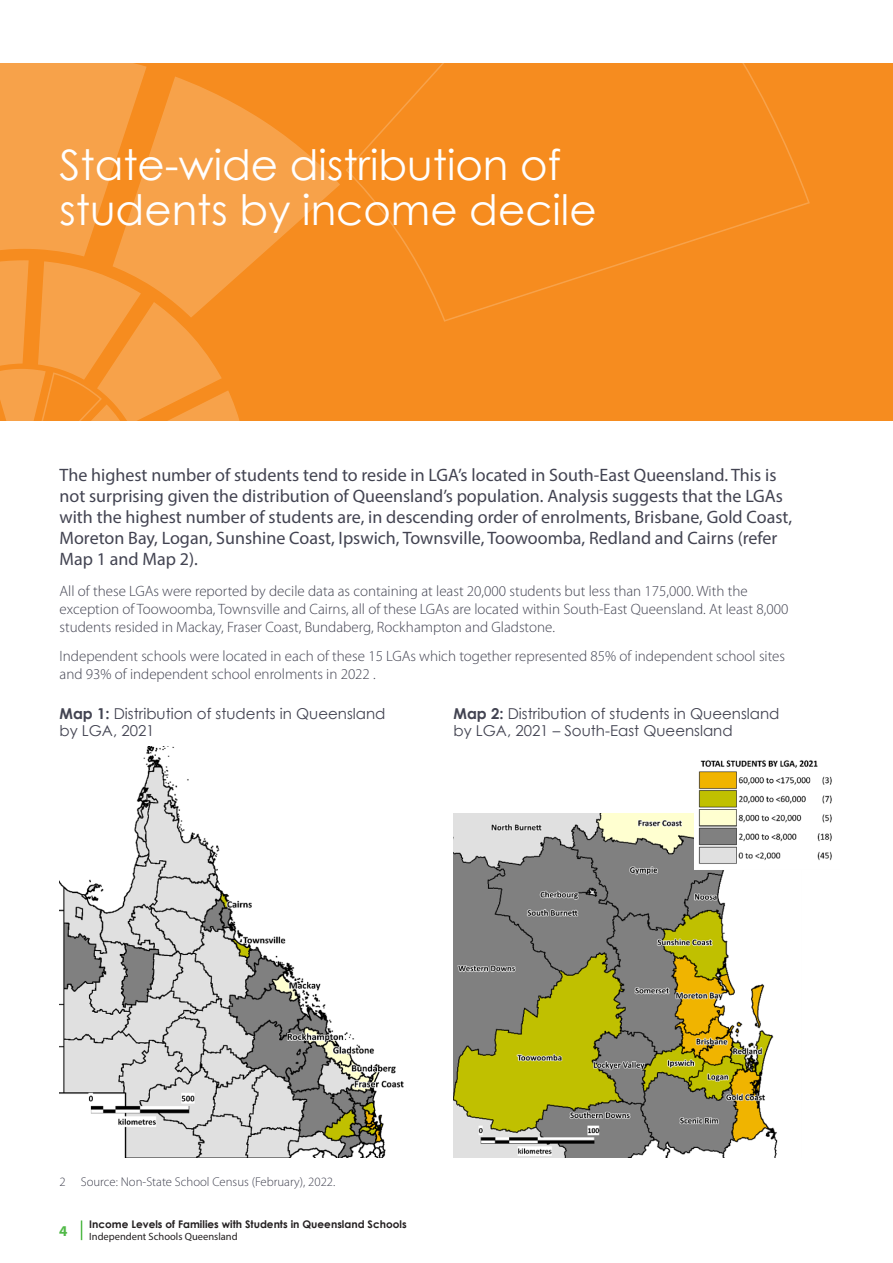
<style>
.page{position:relative;width:893px;height:1263px;background:#fff}
.page>*{position:absolute;margin:0;border:0;box-sizing:border-box;transform-origin:0 0}
.Heading_1{font:42px/45px "Century Gothic";color:#fff}
.Intro_para_large{font:18px/21px "Myriad Pro";color:#424351}
.text{font:300 15px/18px "Myriad Pro";color:#424351}
.text-2{font:15px/16.5px "Century Gothic";color:#424351}
.t1{font:700 15px "Myriad Pro";color:#51b948}
.footnotes{font:300 12.75px "Myriad Pro";color:#424351}
.t2{font:700 10.5px "Century Gothic";color:#231f20}
.t3{font:10.5px "Myriad Pro";color:#231f20}
.s1{font-weight:700}
</style>
<div class="page">
<svg style="left:81px;top:1220px;width:1px;height:20px"></svg>
<div style="left:0;top:64px;width:893px;height:357px;background:#f68c1f"></div>
<svg style="left:0;top:64px;width:240px;height:357px"></svg>
<svg style="left:113px;top:77px;width:227px;height:241px;fill:#f7a24a"></svg>
<svg style="left:346px;top:64px;width:464px;height:258px"></svg>
<img style="left:60px;top:747px;width:344px;height:411px">
<img style="left:453px;top:813px;width:325px;height:345px">
<img style="left:694px;top:760px;width:138px;height:110px">
<p class="Heading_1" style="left:60px;top:142px;width:539px">State-wide distribution of students by income decile</p>
<p class="Intro_para_large" style="left:60px;top:464px;width:734px">The highest number of students tend to reside in LGA’s located in South-East Queensland. This is not surprising given the distribution of Queensland’s population. Analysis suggests that the LGAs with the highest number of students are, in descending order of enrolments, Brisbane, Gold Coast, Moreton Bay, Logan, Sunshine Coast, Ipswich, Townsville, Toowoomba, Redland and Cairns (refer Map 1 and Map 2).</p>
<p class="text" style="left:60px;top:582px;width:730px">All of these LGAs were reported by decile data as containing at least 20,000 students but less than 175,000. With the exception of Toowoomba, Townsville and Cairns, all of these LGAs are located within South-East Queensland. At least 8,000 students resided in Mackay, Fraser Coast, Bundaberg, Rockhampton and Gladstone.</p>
<p class="text" style="left:60px;top:646px;width:727px">Independent schools were located in each of these 15 LGAs which together represented 85% of independent school sites and 93% of independent school enrolments in 2022 .</p>
<p class="text-2" style="left:60px;top:705px;width:327px"><span class="s1">Map 1:</span> Distribution of students in Queensland by LGA, 2021</p>
<p class="text-2" style="left:453px;top:705px;width:327px"><span class="s1">Map 2:</span> Distribution of students in Queensland by LGA, 2021 – South-East Queensland</p>
<p class="footnotes" style="left:60px;top:1174px;width:277px">2 Source: Non-State School Census (February), 2022.</p>
<p class="t1" style="left:59px;top:1221px;width:10px">4</p>
<p class="t2" style="left:89px;top:1216px;width:319px">Income Levels of Families with Students in Queensland Schools</p>
<p class="t3" style="left:89px;top:1230px;width:150px">Independent Schools Queensland</p>
</div>
